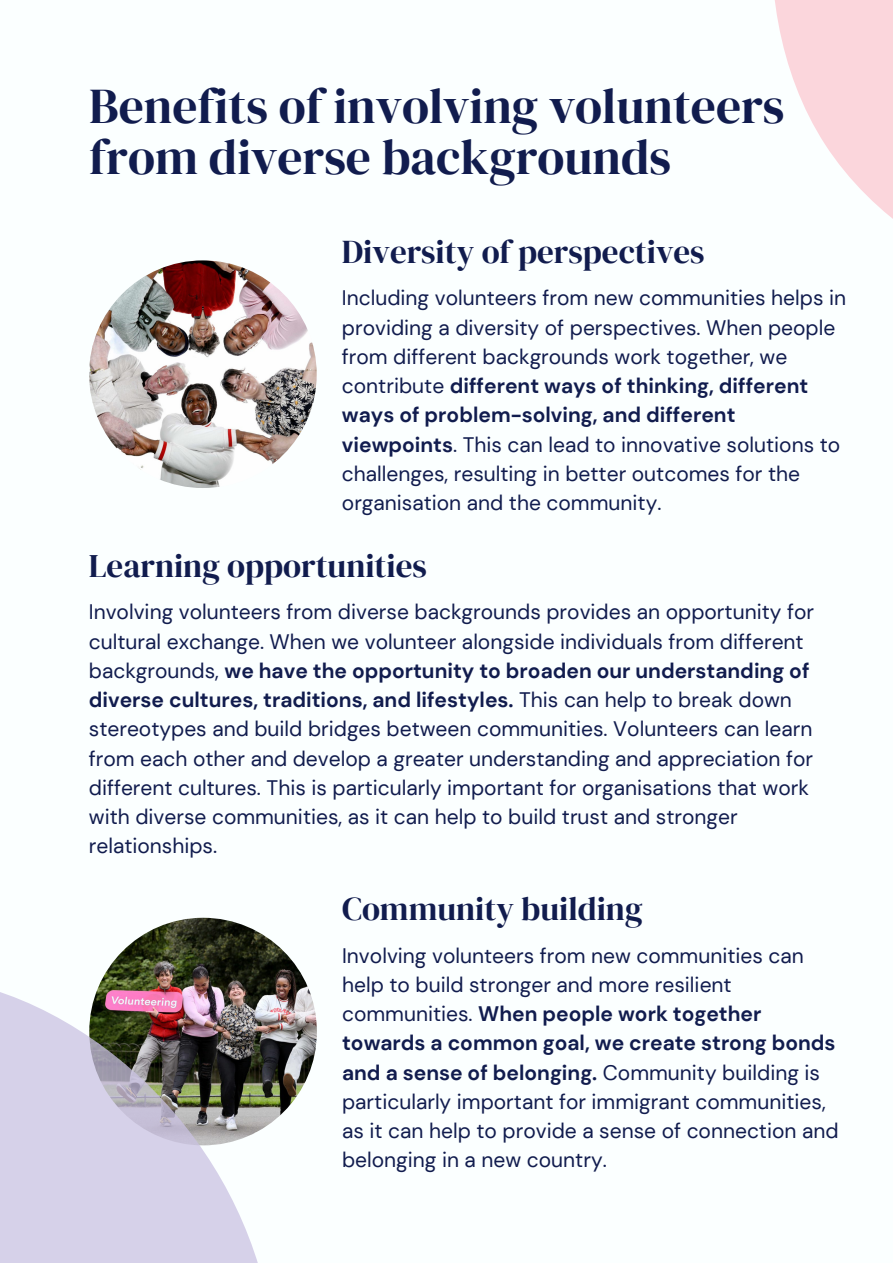
<style>
.page{position:relative;width:893px;height:1264px;background:#fff}
.page>*{position:absolute;margin:0;border:0;box-sizing:border-box;transform-origin:0 0}
.t1{font:49.5px/51.8px "DM Serif Display";color:#111c4e}
.t2{font:33px "DM Serif Display";color:#111c4e}
.t3{font:21px/29.2px "DM Sans";color:#111c4e}
.s1{font-weight:700}
</style>
<div class="page">
<div style="left:0;top:0;width:892px;height:1262px;background:#fbffff"></div>
<img style="left:89px;top:260px;width:228px;height:228px;border-radius:50%">
<img style="left:89px;top:917px;width:228px;height:228px;border-radius:50%">
<img style="left:0;top:974px;width:277px;height:288px">
<svg style="left:775px;top:0;width:117px;height:218px;fill:#fbd6dc"></svg>
<p class="t1" style="left:89px;top:79px;width:696px">Benefits of involving volunteers from diverse backgrounds</p>
<p class="t2" style="left:342px;top:229px;width:364px">Diversity of perspectives</p>
<p class="t3" style="left:342px;top:283px;width:505px">Including volunteers from new communities helps in providing a diversity of perspectives. When people from different backgrounds work together, we contribute <span class="s1">different ways of thinking, different ways of problem-solving, and different viewpoints</span>. This can lead to innovative solutions to challenges, resulting in better outcomes for the organisation and the community.</p>
<p class="t2" style="left:89px;top:543px;width:339px">Learning opportunities</p>
<p class="t3" style="left:89px;top:597px;width:726px">Involving volunteers from diverse backgrounds provides an opportunity for cultural exchange. When we volunteer alongside individuals from different backgrounds, <span class="s1">we have the opportunity to broaden our understanding of diverse cultures, traditions, and lifestyles.</span> This can help to break down stereotypes and build bridges between communities. Volunteers can learn from each other and develop a greater understanding and appreciation for different cultures. This is particularly important for organisations that work with diverse communities, as it can help to build trust and stronger relationships.</p>
<p class="t2" style="left:342px;top:886px;width:302px">Community building</p>
<p class="t3" style="left:342px;top:940px;width:498px">Involving volunteers from new communities can help to build stronger and more resilient communities. <span class="s1">When people work together towards a common goal, we create strong bonds and a sense of belonging.</span> Community building is particularly important for immigrant communities, as it can help to provide a sense of connection and belonging in a new country.</p>
</div>
